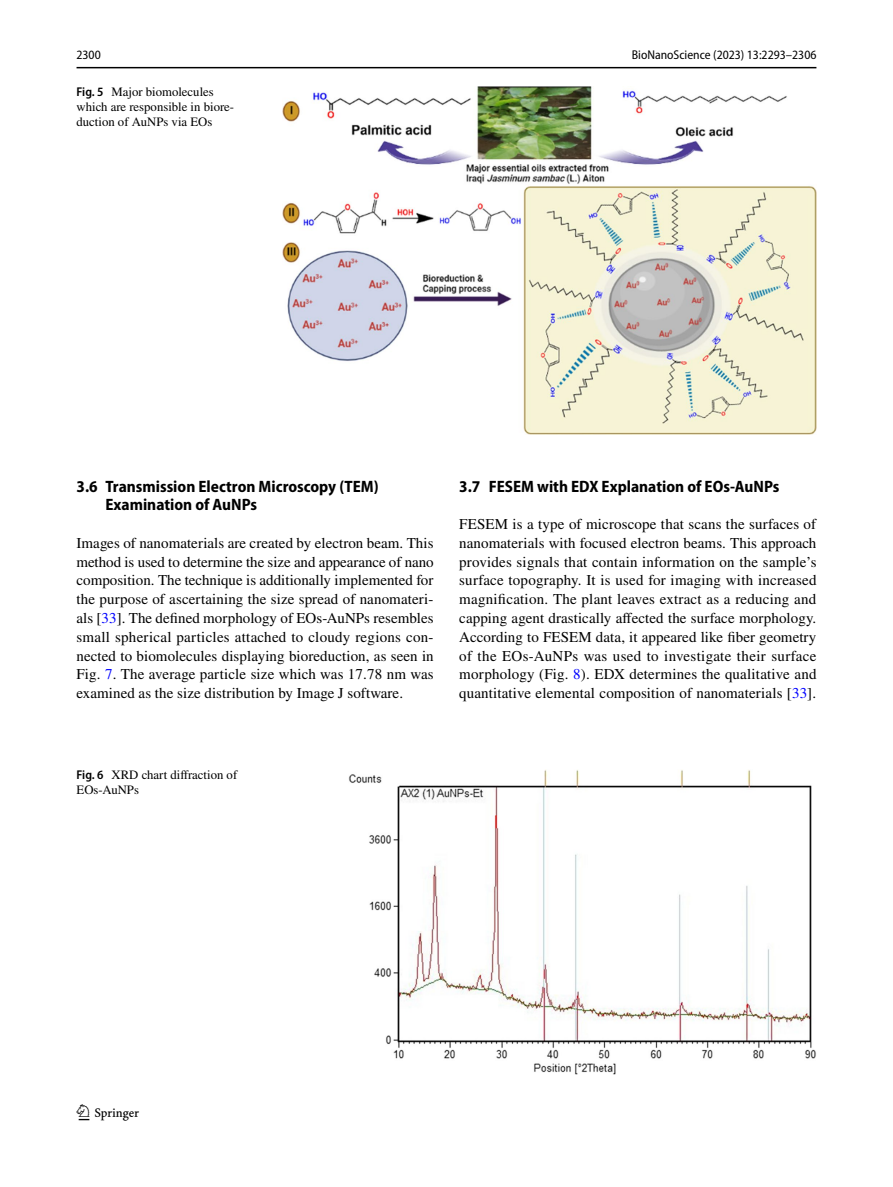
<style>
.page{position:relative;width:893px;height:1187px;background:#fff}
.page>*{position:absolute;margin:0;border:0;box-sizing:border-box;transform-origin:0 0}
.t1{font:22.5px "Springnew Regular 2";color:#000}
.t2{font:700 semi-condensed 16.5px/18.8px "Myriad Pro";color:#000}
.t3{font:15px/18.8px "STIX";letter-spacing:.01em;color:#000;text-align:justify}
.t4{font:12.75px/15px "STIX";color:#000}
.t5{font:semi-condensed 12.75px "Myriad Pro";color:#000}
.s1{font-family:"Myriad Pro";font-weight:600;font-stretch:semi-condensed}
.s2{color:#00f}
</style>
<div class="page">
<hr style="left:77px;top:67px;width:739px;height:1px;background:#000">
<img style="left:283px;top:87px;width:533px;height:347px">
<img style="left:349px;top:769px;width:467px;height:304px">
<p class="t5" style="left:77px;top:48px;width:26px">2300</p>
<p class="t5" style="left:632px;top:48px;width:186px">BioNanoScience (2023) 13:2293–2306</p>
<p class="t4" style="left:77px;top:85px;width:159px"><span class="s1">Fig. 5</span> Major biomolecules which are responsible in biore&shy;duction of AuNPs via EOs</p>
<p class="t2" style="left:105px;top:477px;width:275px;text-indent:-29px">3.6 Transmission Electron Microscopy (TEM)<br>Examination of AuNPs</p>
<p class="t3" style="left:77px;top:534px;width:359px">Images of nanomaterials are created by electron beam. This method is used to determine the size and appearance of nano composition. The technique is additionally implemented for the purpose of ascertaining the size spread of nanomateri&shy;als [<span class="s2">33</span>]. The defined morphology of EOs-AuNPs resembles small spherical particles attached to cloudy regions con&shy;nected to biomolecules displaying bioreduction, as seen in Fig. <span class="s2">7</span>. The average particle size which was 17.78 nm was examined as the size distribution by Image J software.</p>
<p class="t2" style="left:459px;top:477px;width:322px">3.7 FESEM with EDX Explanation of EOs‑AuNPs</p>
<p class="t3" style="left:459px;top:515px;width:359px">FESEM is a type of microscope that scans the surfaces of nanomaterials with focused electron beams. This approach provides signals that contain information on the sample’s surface topography. It is used for imaging with increased magnification. The plant leaves extract as a reducing and capping agent drastically affected the surface morphology.<br>According to FESEM data, it appeared like fiber geometry of the EOs-AuNPs was used to investigate their surface morphology (Fig. <span class="s2">8</span>). EDX determines the qualitative and quantitative elemental composition of nanomaterials [<span class="s2">33</span>].</p>
<p class="t4" style="left:77px;top:767px;width:162px"><span class="s1">Fig. 6</span> XRD chart diffraction of<br>EOs-AuNPs</p>
<h1 class="t1" style="left:79px;top:1104px;width:62px">1 3</h1>
</div>
